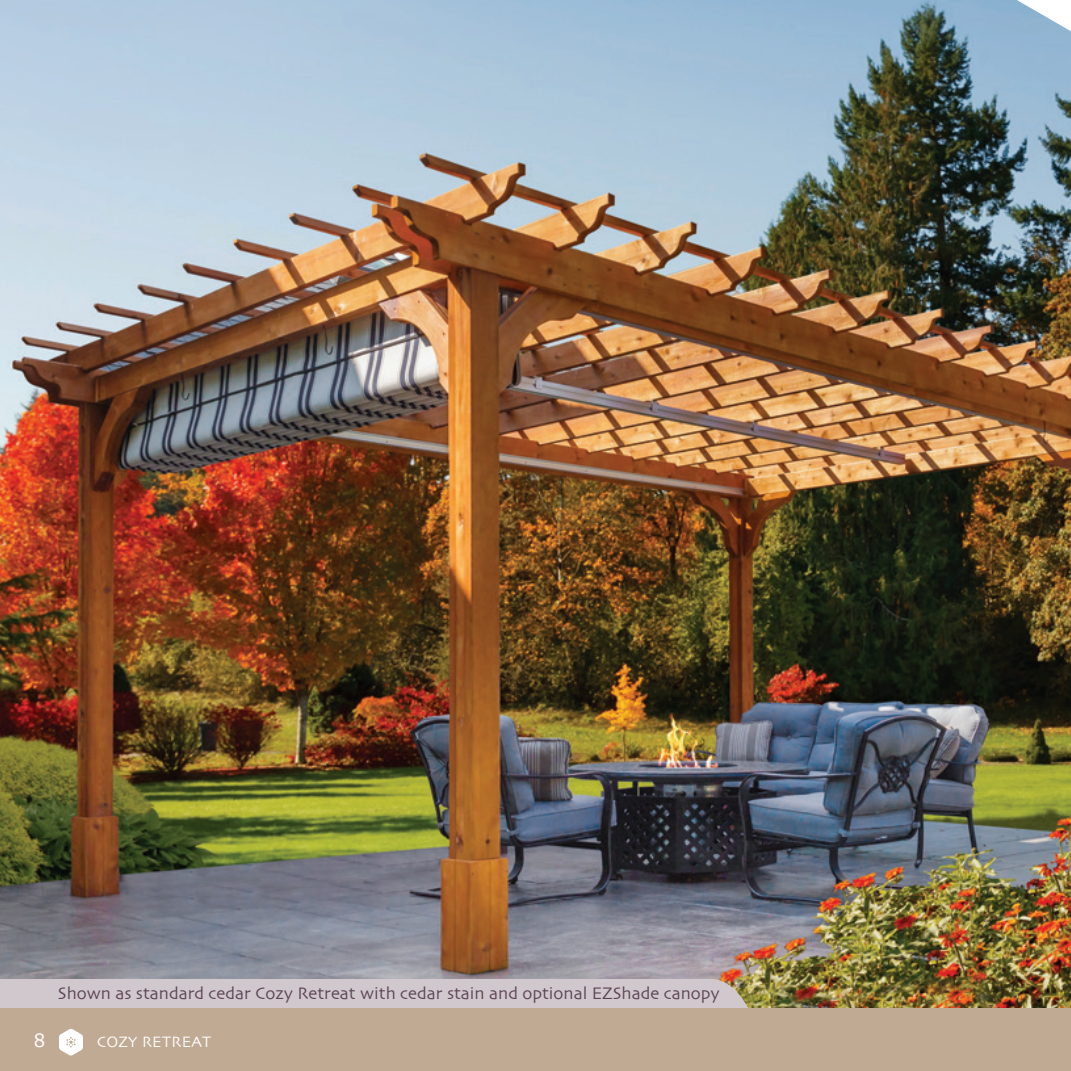
<style>
.page{position:relative;width:1071px;height:1071px;background:#fff}
.page>*{position:absolute;margin:0;border:0;box-sizing:border-box;transform-origin:0 0}
.t1{font:21px "Skia";color:#fff}
.t2{font:17.5px "Skia";color:#5c4355}
.t3{font:15.75px "Skia";letter-spacing:.02em;color:#fff}
</style>
<div class="page">
<img style="left:0;top:0;width:1071px;height:1008px">
<div style="left:0;top:1008px;width:1071px;height:63px;background:#c0aa93"></div>
<div style="left:0;top:979px;width:748px;height:29px;background:#d0c8cc"></div>
<svg style="left:59px;top:1029px;width:24px;height:27px"></svg>
<p class="t2" style="left:58px;top:983px;width:663px">Shown as standard cedar Cozy Retreat with cedar stain and optional EZShade canopy</p>
<p class="t1" style="left:33px;top:1028px;width:14px">8</p>
<p class="t3" style="left:97px;top:1033px;width:116px">COZY RETREAT</p>
</div>
